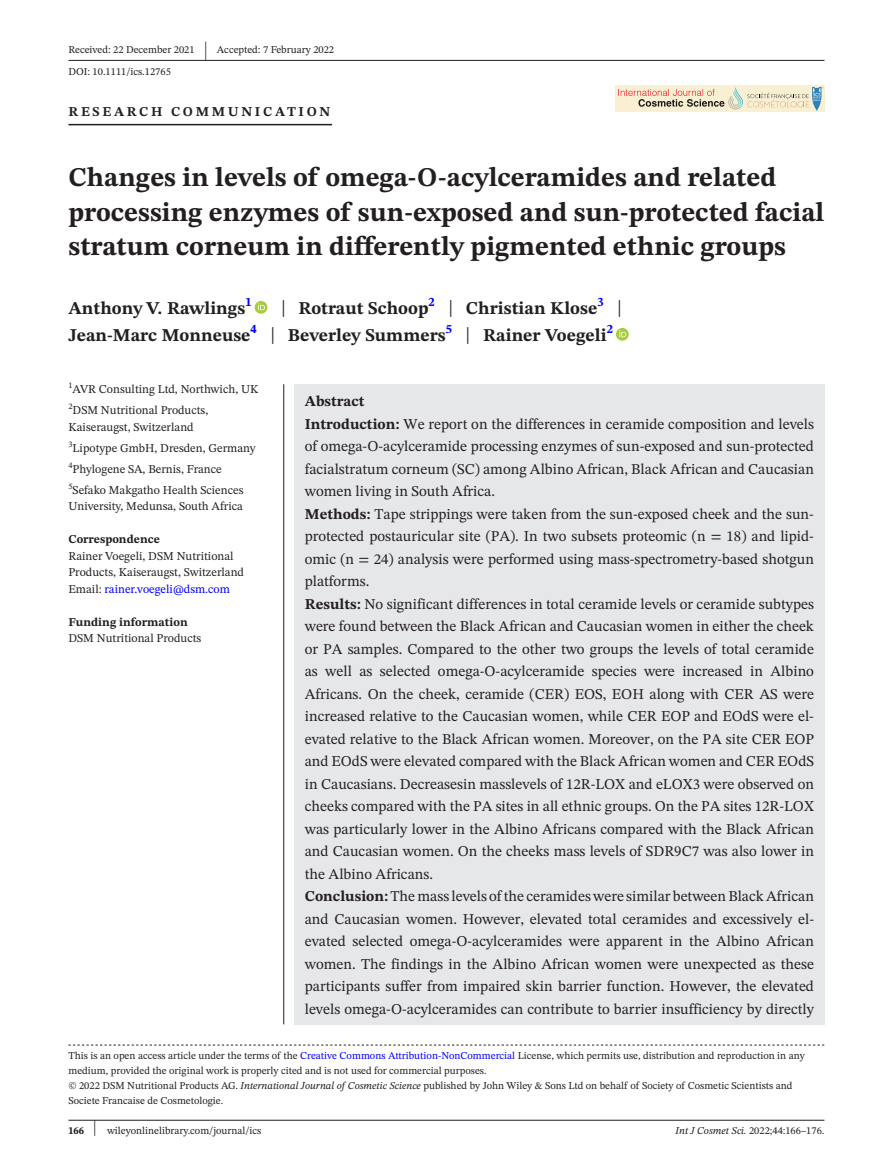
<style>
.page{position:relative;width:893px;height:1174px;background:#fff}
.page>*{position:absolute;margin:0;border:0;box-sizing:border-box;transform-origin:0 0}
.t1{font:700 27px/34.5px "STIX Two Text";color:#231f20}
.t2{font:25.65px "STIX Two Text";color:#231f20;scale:.49 1}
.t3{font:700 18px/27px "STIX Two Text";color:#231f20}
.t4{font:15px/22.5px "STIX Two Text";color:#231f20}
.t5{font:700 13.5px "STIX Two Text";letter-spacing:.2em;color:#231f20}
.t6{font:12px/21px "STIX Two Text";color:#231f20}
.t7{font:700 12px "STIX Two Text";color:#231f20}
.t8{font:10.5px/15px "STIX Two Text";color:#231f20}
.s1{font-weight:400;font-size:23.4px}
.s2{color:#00f}
.s3{font-weight:700}
.s4{font-style:italic}
.s5{font-size:22.2px}
</style>
<div class="page">
<hr style="left:68px;top:1119px;width:756px;height:1px;background:#231f20">
<img style="left:615px;top:85px;width:209px;height:26px">
<svg style="left:618px;top:87px;width:191px;height:22px"></svg>
<hr style="left:68px;top:60px;width:756px;height:1px;background:#231f20">
<hr style="left:68px;top:124px;width:264px;height:1px;background:#231f20">
<svg style="left:255px;top:301px;width:12px;height:13px"></svg>
<svg style="left:258px;top:303px;width:7px;height:7px"></svg>
<svg style="left:616px;top:328px;width:13px;height:13px"></svg>
<svg style="left:619px;top:330px;width:7px;height:7px"></svg>
<svg style="left:68px;top:1044px;width:756px;height:1px"></svg>
<div style="left:294px;top:384px;width:530px;height:640px;background:#e6e7e9"></div>
<hr style="left:283px;top:384px;width:1px;height:640px;background:#231f20">
<p class="t8" style="left:68px;top:42px;width:128px">Received: 22 December 2021</p>
<h2 class="t2" style="left:204px;top:32px;width:8px">|</h2>
<p class="t8" style="left:217px;top:42px;width:119px">Accepted: 7 February 2022</p>
<p class="t8" style="left:68px;top:64px;width:104px">DOI: 10.1111/ics.12765</p>
<p class="t5" style="left:68px;top:101px;width:263px">RESEARCH COMMUNICATION</p>
<h1 class="t1" style="left:68px;top:161px;width:757px">Changes in levels of omega-O-acylceramides and related processing enzymes of sun-exposed and sun-protected facial stratum corneum in differently pigmented ethnic groups</h1>
<p class="t3" style="left:68px;top:295px;width:185px">Anthony V. Rawlings<sup>1</sup></p>
<p class="t3" style="left:68px;top:295px;width:555px;text-indent:213px"><span class="s1">|</span> Rotraut Schoop<sup>2</sup> <span class="s1">|</span> Christian Klose<sup>3</sup> <span class="s1">|<br></span>Jean-Marc Monneuse<sup>4</sup> <span class="s1">|</span> Beverley Summers<sup>5</sup> <span class="s1">|</span> Rainer Voegeli<sup>2</sup></p>
<p class="t6" style="left:68px;top:379px;width:192px"><sup>1</sup>AVR Consulting Ltd, Northwich, UK<br><sup>2</sup>DSM Nutritional Products,</p>
<p class="t6" style="left:68px;top:416px;width:189px">Kaiseraugst, Switzerland<br><sup>3</sup>Lipotype GmbH, Dresden, Germany<br><sup>4</sup>Phylogene SA, Bernis, France<br><sup>5</sup>Sefako Makgatho Health Sciences</p>
<p class="t6" style="left:68px;top:496px;width:176px">University, Medunsa, South Africa</p>
<p class="t7" style="left:68px;top:531px;width:93px">Correspondence</p>
<p class="t6" style="left:68px;top:547px;width:177px;line-height:16.5px">Rainer Voegeli, DSM Nutritional<br>Products, Kaiseraugst, Switzerland<br>Email: <span class="s2">rainer.voegeli@dsm.com</span></p>
<p class="t7" style="left:68px;top:613px;width:121px">Funding information</p>
<p class="t6" style="left:68px;top:628px;width:134px">DSM Nutritional Products</p>
<p class="t4" style="left:305px;top:390px;width:511px"><span class="s3">Abstract<br>Introduction:</span> We report on the differences in ceramide composition and levels of omega-O-acylceramide processing enzymes of sun-exposed and sun-protected facialstratum corneum (SC) among Albino African, Black African and Caucasian women living in South Africa.<br><span class="s3">Methods:</span> Tape strippings were taken from the sun-exposed cheek and the sun&shy;protected postauricular site (PA). In two subsets proteomic (n = 18) and lipid&shy;omic (n = 24) analysis were performed using mass-spectrometry-based shotgun platforms.<br><span class="s3">Results:</span> No significant differences in total ceramide levels or ceramide subtypes were found between the Black African and Caucasian women in either the cheek or PA samples. Compared to the other two groups the levels of total ceramide as well as selected omega-O-acylceramide species were increased in Albino Africans. On the cheek, ceramide (CER) EOS, EOH along with CER AS were increased relative to the Caucasian women, while CER EOP and EOdS were el&shy;evated relative to the Black African women. Moreover, on the PA site CER EOP and EOdS were elevated compared with the Black African women and CER EOdS in Caucasians. Decreasesin masslevels of 12R-LOX and eLOX3 were observed on cheeks compared with the PA sites in all ethnic groups. On the PA sites 12R-LOX was particularly lower in the Albino Africans compared with the Black African and Caucasian women. On the cheeks mass levels of SDR9C7 was also lower in the Albino Africans.<br><span class="s3">Conclusion:</span> The mass levels of the ceramides were similar between Black African and Caucasian women. However, elevated total ceramides and excessively el&shy;evated selected omega-O-acylceramides were apparent in the Albino African women. The findings in the Albino African women were unexpected as these participants suffer from impaired skin barrier function. However, the elevated levels omega-O-acylceramides can contribute to barrier insufficiency by directly</p>
<p class="t8" style="left:68px;top:1048px;width:738px">This is an open access article under the terms of the <span class="s2">Creative Commons Attribution-NonCommercial</span> License, which permits use, distribution and reproduction in any medium, provided the original work is properly cited and is not used for commercial purposes.<br>© 2022 DSM Nutritional Products AG. <span class="s4">International Journal of Cosmetic Science</span> published by John Wiley &amp; Sons Ltd on behalf of Society of Cosmetic Scientists and Societe Francaise de Cosmetologie.</p>
<p class="t8" style="left:68px;top:1123px;width:194px"><span class="s3">166</span> <span class="s5">|</span> wileyonlinelibrary.com/journal/ics</p>
<p class="t8" style="left:675px;top:1123px;width:150px"><span class="s4">Int J Cosmet Sci.</span> 2022;44:166–176.</p>
</div>
